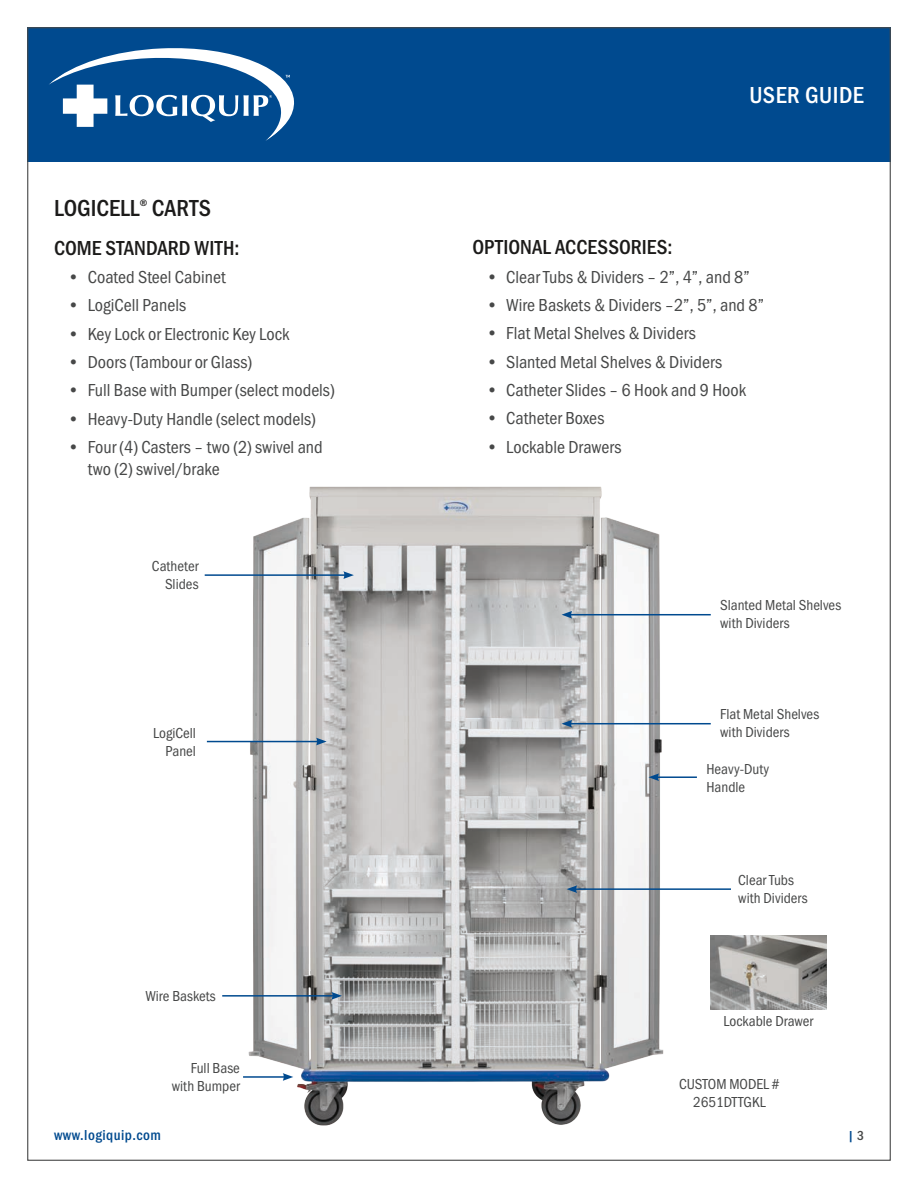
<style>
.page{position:relative;width:918px;height:1188px;background:#fff}
.page>*{position:absolute;margin:0;border:0;box-sizing:border-box;transform-origin:0 0}
.Header_2{font:500 24px "Franklin Gothic URW Cond";color:#1c1b1a}
.t1{font:500 24px "Franklin Gothic URW Cond";letter-spacing:.02em;color:#fff}
.Header_2-2{font:500 21px "Franklin Gothic URW Cond";color:#1c1b1a}
.t2{font:18px/21.6px "Franklin Gothic URW Cond";color:#474848}
.Numbers{font:15px/18px "Franklin Gothic URW Cond";color:#474848}
.t3{font:500 15px "Franklin Gothic URW Cond";letter-spacing:.03em;color:#004a8f}
.t4{font:500 13.5px "Franklin Gothic URW Cond";color:#004a8f}
.Header_2-3{font:500 9.6px "Franklin Gothic URW Cond";color:#1c1b1a}
.s1{color:#474848}
</style>
<div class="page">
<div style="left:27px;top:27px;width:864px;height:135px;background:#004a8f"></div>
<svg style="left:49px;top:48px;width:245px;height:93px"></svg>
<img style="left:711px;top:936px;width:115px;height:74px">
<img style="left:236px;top:486px;width:439px;height:640px">
<hr style="left:575px;top:888px;width:156px;height:2px;background:#004a8f">
<svg style="left:567px;top:885px;width:10px;height:8px"></svg>
<hr style="left:205px;top:574px;width:141px;height:2px;background:#004a8f">
<svg style="left:343px;top:571px;width:11px;height:8px"></svg>
<hr style="left:207px;top:741px;width:111px;height:1px;background:#004a8f">
<svg style="left:316px;top:738px;width:11px;height:7px"></svg>
<hr style="left:570px;top:723px;width:141px;height:1px;background:#004a8f">
<svg style="left:562px;top:720px;width:10px;height:8px"></svg>
<hr style="left:222px;top:995px;width:112px;height:2px;background:#004a8f">
<svg style="left:331px;top:992px;width:11px;height:8px"></svg>
<hr style="left:570px;top:614px;width:141px;height:1px;background:#004a8f">
<svg style="left:562px;top:611px;width:10px;height:8px"></svg>
<hr style="left:657px;top:776px;width:40px;height:2px;background:#004a8f">
<svg style="left:649px;top:773px;width:10px;height:8px"></svg>
<hr style="left:243px;top:1076px;width:42px;height:2px;background:#004a8f">
<svg style="left:283px;top:1073px;width:10px;height:8px"></svg>
<p class="Header_2" style="left:54px;top:191px;width:87px">LOGICELL</p>
<p class="Header_2-3" style="left:140px;top:196px;width:9px">®</p>
<p class="Header_2" style="left:152px;top:191px;width:61px">CARTS</p>
<p class="Header_2-2" style="left:54px;top:232px;width:187px">COME STANDARD WITH:</p>
<p class="t2" style="left:68px;top:265px;width:160px">• Coated Steel Cabinet</p>
<p class="t2" style="left:68px;top:293px;width:120px">• LogiCell Panels</p>
<p class="t2" style="left:68px;top:322px;width:224px">• Key Lock or Electronic Key Lock</p>
<p class="t2" style="left:68px;top:350px;width:186px">• Doors (Tambour or Glass)</p>
<p class="t2" style="left:68px;top:378px;width:269px">• Full Base with Bumper (select models)</p>
<p class="t2" style="left:68px;top:407px;width:250px">• Heavy-Duty Handle (select models)</p>
<p class="t2" style="left:88px;top:435px;width:237px;text-indent:-20px">• Four (4) Casters – two (2) swivel and two (2) swivel/brake</p>
<p class="Numbers" style="left:152px;top:556px;width:48px">Catheter</p>
<p class="Numbers" style="left:165px;top:574px;width:35px">Slides</p>
<p class="Numbers" style="left:153px;top:723px;width:44px;text-align:right">LogiCell<br>Panel</p>
<p class="Numbers" style="left:145px;top:986px;width:72px">Wire Baskets</p>
<p class="Numbers" style="left:172px;top:1058px;width:70px;text-align:right">Full Base with Bumper</p>
<h1 class="t1" style="left:749px;top:77px;width:116px">USER GUIDE</h1>
<p class="Header_2-2" style="left:472px;top:232px;width:202px">OPTIONAL ACCESSORIES:</p>
<p class="t2" style="left:486px;top:265px;width:265px">• Clear Tubs &amp; Dividers – 2”, 4”, and 8”</p>
<p class="t2" style="left:486px;top:293px;width:279px">• Wire Baskets &amp; Dividers –2”, 5”, and 8”</p>
<p class="t2" style="left:486px;top:321px;width:211px">• Flat Metal Shelves &amp; Dividers</p>
<p class="t2" style="left:486px;top:350px;width:238px">• Slanted Metal Shelves &amp; Dividers</p>
<p class="t2" style="left:486px;top:378px;width:262px">• Catheter Slides – 6 Hook and 9 Hook</p>
<p class="t2" style="left:486px;top:406px;width:120px">• Catheter Boxes</p>
<p class="t2" style="left:486px;top:435px;width:137px">• Lockable Drawers</p>
<p class="Numbers" style="left:720px;top:595px;width:123px">Slanted Metal Shelves with Dividers</p>
<p class="Numbers" style="left:720px;top:704px;width:101px">Flat Metal Shelves with Dividers</p>
<p class="Numbers" style="left:706px;top:759px;width:64px">Heavy-Duty<br>Handle</p>
<p class="Numbers" style="left:738px;top:870px;width:71px">Clear Tubs with Dividers</p>
<p class="Numbers" style="left:724px;top:1011px;width:91px">Lockable Drawer</p>
<p class="Numbers" style="left:679px;top:1074px;width:102px;text-align:center">CUSTOM MODEL #<br>2651DTTGKL</p>
<p class="t3" style="left:54px;top:1124px;width:109px">www.logiquip.com</p>
<p class="t4" style="left:848px;top:1125px;width:18px">|<span class="s1">3</span></p>
</div>
